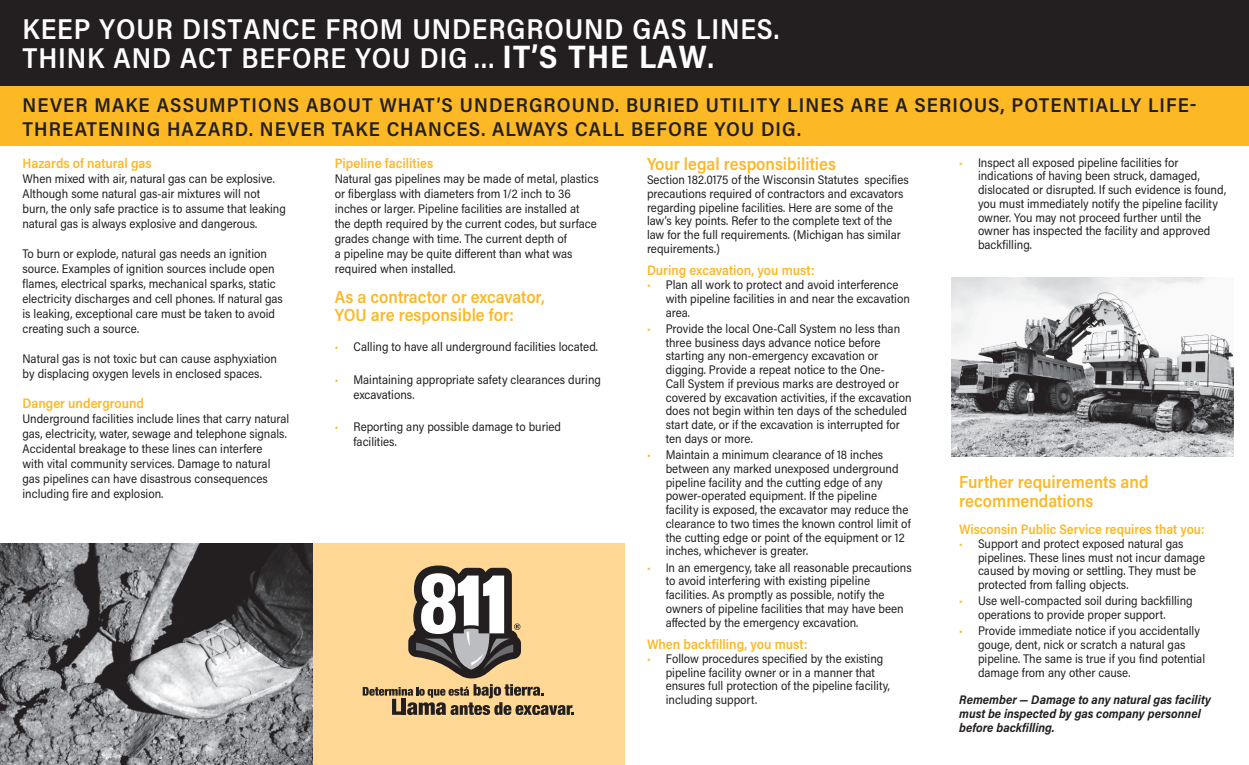
<style>
.page{position:relative;width:1249px;height:765px;background:#fff}
.page>*{position:absolute;margin:0;border:0;box-sizing:border-box;transform-origin:0 0}
.t1{font:600 28.75px/28.4px "Acumin Pro Semi Cond";letter-spacing:.03em;color:#fff}
.t2{font:600 20px "Acumin Pro Semi Cond";letter-spacing:.055em;color:#231f20}
.t3{font:600 20px "Acumin Pro Semi Cond";letter-spacing:.025em;color:#231f20}
.t4{font:600 17.5px/18.8px "Acumin Pro Semi Cond";color:#fcb825}
.t5{font:600 13.75px "Acumin Pro Semi Cond";color:#fcb825}
.t6{font:600 13.75px "Acumin Pro Semi Cond";color:#fcb825;scale:.95 1}
.t7{font:12.5px/13.8px "Acumin Pro Semi Cond";color:#231f20}
.t8{font:italic 700 12.5px/13.8px "Acumin Pro Semi Cond";color:#231f20}
.s1{font-weight:700;font-size:32.5px}
.s2{font-weight:700}
.s3{color:#fcb825}
</style>
<div class="page">
<div style="left:312px;top:544px;width:312px;height:221px;background:#fed894"></div>
<svg style="left:408px;top:566px;width:113px;height:112px"></svg>
<svg style="left:363px;top:684px;width:211px;height:31px"></svg>
<div style="left:0;top:0;width:1249px;height:86px;background:#231f20"></div>
<div style="left:0;top:86px;width:1249px;height:60px;background:#fcb825"></div>
<img style="left:952px;top:278px;width:282px;height:178px">
<img style="left:0;top:544px;width:312px;height:221px">
<h1 class="t1" style="left:22px;top:14px;width:758px">KEEP YOUR DISTANCE FROM UNDERGROUND GAS LINES.<br>THINK AND ACT BEFORE YOU DIG … <span class="s1">IT’S THE LAW</span><span class="s2">.</span></h1>
<h2 class="t2" style="left:22px;top:91px;width:87px">Never make</h2>
<h2 class="t2" style="left:157px;top:91px;width:14px">assumptions</h2>
<h2 class="t2" style="left:306px;top:91px;width:15px">about</h2>
<h2 class="t2" style="left:380px;top:91px;width:15px">what</h2>
<h2 class="t2" style="left:437px;top:91px;width:38px">’s underground</h2>
<h2 class="t2" style="left:615px;top:91px;width:37px">. Buried</h2>
<h2 class="t2" style="left:706px;top:91px;width:12px">utility</h2>
<h2 class="t2" style="left:787px;top:91px;width:12px">lines</h2>
<h2 class="t2" style="left:851px;top:91px;width:14px">are</h2>
<h2 class="t2" style="left:895px;top:91px;width:33px">a serious</h2>
<h2 class="t2" style="left:1000px;top:91px;width:24px">, potentially</h2>
<h2 class="t2" style="left:1148px;top:91px;width:11px">life</h2>
<h2 class="t2" style="left:1190px;top:91px;width:8px">-</h2>
<h2 class="t2" style="left:23px;top:115px;width:14px">threatening</h2>
<h2 class="t2" style="left:167px;top:115px;width:56px">hazard</h2>
<h2 class="t2" style="left:249px;top:115px;width:96px">. Never take</h2>
<h2 class="t2" style="left:387px;top:115px;width:15px">chances</h2>
<h2 class="t3" style="left:481px;top:115px;width:121px">. ALWAYS Call</h2>
<h2 class="t2" style="left:631px;top:115px;width:14px">before</h2>
<h2 class="t2" style="left:714px;top:115px;width:14px">you</h2>
<h2 class="t2" style="left:761px;top:115px;width:12px">dig</h2>
<h2 class="t2" style="left:797px;top:115px;width:5px">.</h2>
<p class="t5" style="left:22px;top:153px;width:131px">Hazards of natural gas</p>
<p class="t7" style="left:22px;top:170px;width:265px;line-height:15px">When mixed with air, natural gas can be explosive.<br>Although some natural gas-air mixtures will not burn, the only safe practice is to assume that leaking natural gas is always explosive and dangerous.</p>
<p class="t7" style="left:22px;top:245px;width:262px;line-height:15px">To burn or explode, natural gas needs an ignition source. Examples of ignition sources include open flames, electrical sparks, mechanical sparks, static electricity discharges and cell phones. If natural gas is leaking, exceptional care must be taken to avoid creating such a source.</p>
<p class="t7" style="left:22px;top:350px;width:256px;line-height:15px">Natural gas is not toxic but can cause asphyxiation by displacing oxygen levels in enclosed spaces.</p>
<p class="t5" style="left:22px;top:393px;width:123px">Danger underground</p>
<p class="t7" style="left:22px;top:410px;width:268px;line-height:15px">Underground facilities include lines that carry natural gas, electricity, water, sewage and telephone signals.<br>Accidental breakage to these lines can interfere<br>with vital community services. Damage to natural gas pipelines can have disastrous consequences including fire and explosion.</p>
<p class="t7" style="left:978px;top:155px;width:250px;text-indent:-19px"><span class="s3">•</span> Inspect all exposed pipeline facilities for indications of having been struck, damaged, dislocated or disrupted. If such evidence is found, you must immediately notify the pipeline facility owner. You may not proceed further until the owner has inspected the facility and approved backfilling.</p>
<p class="t5" style="left:335px;top:153px;width:100px">Pipeline facilities</p>
<p class="t7" style="left:335px;top:170px;width:265px;line-height:15px">Natural gas pipelines may be made of metal, plastics or fiberglass with diameters from 1/2 inch to 36 inches or larger. Pipeline facilities are installed at<br>the depth required by the current codes, but surface grades change with time. The current depth of<br>a pipeline may be quite different than what was required when installed.</p>
<h3 class="t4" style="left:335px;top:286px;width:211px">As a contractor or excavator,<br>YOU are responsible for:</h3>
<p class="t7" style="left:335px;top:340px;width:265px"><span class="s3">•</span> Calling to have all underground facilities located.</p>
<p class="t7" style="left:353px;top:371px;width:249px;line-height:15px;text-indent:-19px"><span class="s3">•</span> Maintaining appropriate safety clearances during excavations.</p>
<p class="t7" style="left:353px;top:419px;width:209px;line-height:15px;text-indent:-19px"><span class="s3">•</span> Reporting any possible damage to buried facilities.</p>
<h3 class="t4" style="left:647px;top:154px;width:190px">Your legal responsibilities</h3>
<p class="t7" style="left:647px;top:172px;width:263px">Section 182.0175 of the Wisconsin Statutes specifies precautions required of contractors and excavators regarding pipeline facilities. Here are some of the law’s key points. Refer to the complete text of the law for the full requirements. (Michigan has similar requirements.)</p>
<p class="t5" style="left:647px;top:261px;width:169px">During excavation, you must:</p>
<p class="t7" style="left:666px;top:277px;width:246px;text-indent:-19px"><span class="s3">•</span> Plan all work to protect and avoid interference with pipeline facilities in and near the excavation area.</p>
<p class="t7" style="left:666px;top:321px;width:248px;text-indent:-19px"><span class="s3">•</span> Provide the local One-Call System no less than three business days advance notice before starting any non-emergency excavation or digging. Provide a repeat notice to the One-<br>Call System if previous marks are destroyed or covered by excavation activities, if the excavation does not begin within ten days of the scheduled start date, or if the excavation is interrupted for ten days or more.</p>
<p class="t7" style="left:666px;top:447px;width:246px;text-indent:-19px"><span class="s3">•</span> Maintain a minimum clearance of 18 inches between any marked unexposed underground pipeline facility and the cutting edge of any power-operated equipment. If the pipeline facility is exposed, the excavator may reduce the clearance to two times the known control limit of the cutting edge or point of the equipment or 12 inches, whichever is greater.</p>
<p class="t7" style="left:666px;top:560px;width:247px;text-indent:-19px"><span class="s3">•</span> In an emergency, take all reasonable precautions to avoid interfering with existing pipeline facilities. As promptly as possible, notify the owners of pipeline facilities that may have been affected by the emergency excavation.</p>
<p class="t5" style="left:647px;top:635px;width:162px">When backfilling, you must:</p>
<p class="t7" style="left:666px;top:651px;width:226px;text-indent:-19px"><span class="s3">•</span> Follow procedures specified by the existing pipeline facility owner or in a manner that ensures full protection of the pipeline facility, including support.</p>
<h3 class="t4" style="left:959px;top:472px;width:191px">Further requirements and recommendations</h3>
<p class="t6" style="left:959px;top:520px;width:260px">Wisconsin Public Service requires that you:</p>
<p class="t7" style="left:978px;top:536px;width:229px;text-indent:-19px"><span class="s3">•</span> Support and protect exposed natural gas pipelines. These lines must not incur damage caused by moving or settling. They must be protected from falling objects.</p>
<p class="t7" style="left:978px;top:594px;width:216px;text-indent:-19px"><span class="s3">•</span> Use well-compacted soil during backfilling operations to provide proper support.</p>
<p class="t7" style="left:978px;top:624px;width:229px;text-indent:-19px"><span class="s3">•</span> Provide immediate notice if you accidentally gouge, dent, nick or scratch a natural gas pipeline. The same is true if you find potential damage from any other cause.</p>
<p class="t8" style="left:959px;top:692px;width:253px">Remember — Damage to any natural gas facility must be inspected by gas company personnel before backfilling.</p>
</div>
